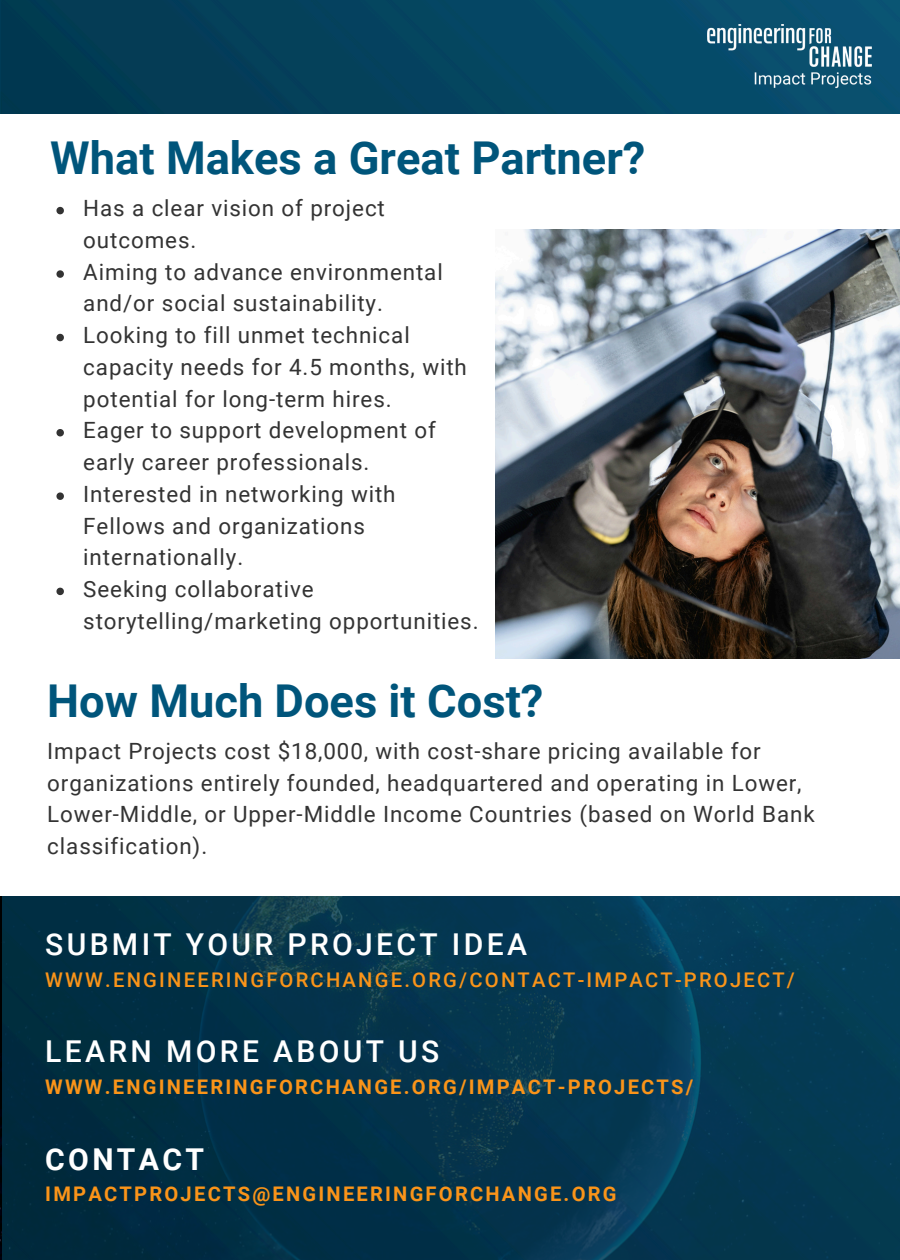
<style>
.page{position:relative;width:900px;height:1260px;background:#fff}
.page>*{position:absolute;margin:0;border:0;box-sizing:border-box;transform-origin:0 0}
.t1{font:700 45.25px "Roboto";color:#00557b}
.t2{font:500 30px "Roboto";letter-spacing:.11em;color:#fff}
.t3{font:700 30px "Roboto";letter-spacing:.11em;color:#fff}
.t4{font:22.5px/31.8px "Roboto";letter-spacing:.04em;color:#333}
.t5{font:700 20.25px "Roboto";letter-spacing:.11em;color:#fa9419}
.t6{font:500 20.25px "Roboto";letter-spacing:.11em;color:#fa9419}
</style>
<div class="page">
<img style="left:3px;top:896px;width:897px;height:364px">
<img style="left:0;top:0;width:900px;height:114px">
<img style="left:708px;top:24px;width:163px;height:64px">
<img style="left:495px;top:229px;width:405px;height:429px">
<svg style="left:56px;top:207px;width:8px;height:7px"></svg>
<svg style="left:56px;top:270px;width:8px;height:8px"></svg>
<svg style="left:56px;top:334px;width:8px;height:7px"></svg>
<svg style="left:56px;top:429px;width:8px;height:7px"></svg>
<svg style="left:56px;top:492px;width:8px;height:8px"></svg>
<svg style="left:56px;top:588px;width:8px;height:7px"></svg>
<h3 class="t1" style="left:50px;top:132px;width:597px">What Makes a Great Partner?</h3>
<p class="t4" style="left:83px;top:193px;width:303px">Has a clear vision of project outcomes.</p>
<p class="t4" style="left:83px;top:256px;width:361px">Aiming to advance environmental and/or social sustainability.</p>
<p class="t4" style="left:83px;top:320px;width:385px">Looking to fill unmet technical capacity needs for 4.5 months, with potential for long-term hires.</p>
<p class="t4" style="left:83px;top:415px;width:354px">Eager to support development of early career professionals.</p>
<p class="t4" style="left:83px;top:478px;width:314px">Interested in networking with<br>Fellows and organizations internationally.</p>
<h1 class="t4" style="left:83px;top:573px;width:397px">Seeking collaborative storytelling/marketing opportunities.</h1>
<p class="t1" style="left:47px;top:675px;width:498px">How Much Does it Cost?</p>
<p class="t4" style="left:47px;top:735px;width:769px">Impact Projects cost $18,000, with cost-share pricing available for organizations entirely founded, headquartered and operating in Lower, Lower-Middle, or Upper-Middle Income Countries (based on World Bank classification).</p>
<p class="t2" style="left:45px;top:927px;width:483px">SUBMIT YOUR PROJECT IDEA</p>
<p class="t6" style="left:45px;top:968px;width:751px">WWW.ENGINEERINGFORCHANGE.ORG/CONTACT-IMPACT-PROJECT/</p>
<p class="t2" style="left:45px;top:1034px;width:396px">LEARN MORE ABOUT US</p>
<h1 class="t5" style="left:45px;top:1075px;width:650px">WWW.ENGINEERINGFORCHANGE.ORG/IMPACT-PROJECTS/</h1>
<p class="t3" style="left:45px;top:1142px;width:160px">CONTACT</p>
<p class="t5" style="left:45px;top:1183px;width:573px">IMPACTPROJECTS@ENGINEERINGFORCHANGE.ORG</p>
</div>
